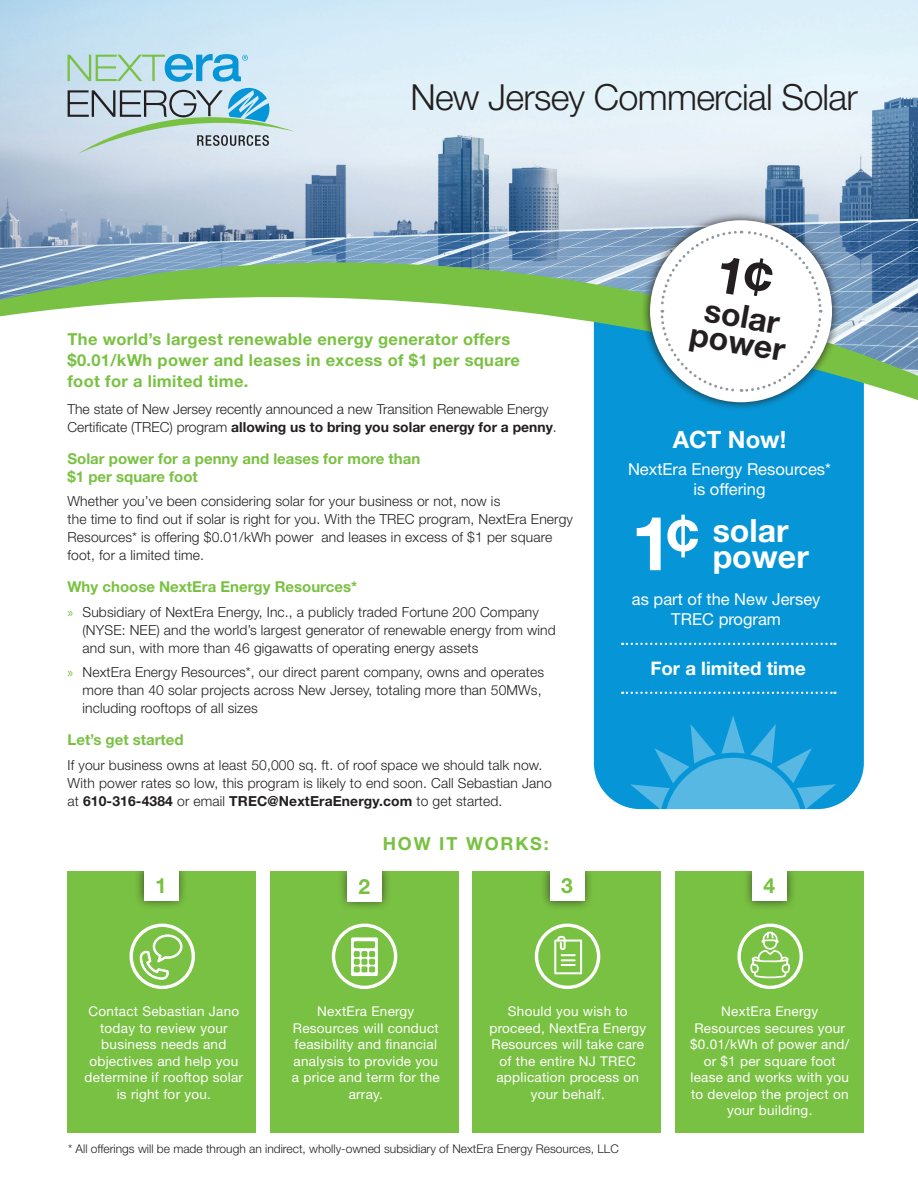
<style>
.page{position:relative;width:918px;height:1188px;background:#fff}
.page>*{position:absolute;margin:0;border:0;box-sizing:border-box;transform-origin:0 0}
.t1{font:300 36px "Helvetica Neue LT Std";letter-spacing:-.02em;color:#231f20}
.t2{font:700 32.1px/26.2px "Helvetica Neue LT Std";color:#fff}
.t3{font:700 32.1px/26.2px "Helvetica Neue LT Std";color:#231f20;text-align:center}
.t4{font:700 23.85px "Helvetica Neue LT Std";color:#fff}
.t5{font:700 21px "Helvetica Neue LT Std";color:#79c142}
.t6{font:700 18.75px "Helvetica Neue LT Std";color:#fff}
.t7{font:700 18px "Helvetica Neue LT Std";letter-spacing:.1em;color:#79c142}
.t8{font:700 16.5px/21px "Helvetica Neue LT Std";letter-spacing:.02em;color:#79c142}
.t9{font:16.5px/19.8px "Helvetica Neue LT Std";color:#fff;text-align:center}
.t10{font:700 15px/18px "Helvetica Neue LT Std";color:#79c142}
.t11{font:300 13.8px/18px "Helvetica Neue LT Std";letter-spacing:.01em;color:#231f20}
.t12{font:13.5px/16.5px "Helvetica Neue LT Std";letter-spacing:.02em;color:#fff;text-align:center}
.t13{font:300 12px "Helvetica Neue LT Std";color:#231f20}
.s1{font-weight:700}
.s2{font-family:"Myriad Pro";font-weight:400;color:#79c142}
.s3{font-size:75.15px}
.s4{font-size:58.5px}
</style>
<div class="page">
<div style="left:675px;top:871px;width:189px;height:262px;background:#79c142"></div>
<div style="left:743px;top:871px;width:54px;height:40px;background:#231f20;opacity:.75"></div>
<div style="left:752px;top:871px;width:35px;height:30px;background:#fff"></div>
<div style="left:472px;top:871px;width:190px;height:262px;background:#79c142"></div>
<div style="left:540px;top:871px;width:54px;height:40px;background:#231f20;opacity:.75"></div>
<div style="left:550px;top:871px;width:34px;height:30px;background:#fff"></div>
<div style="left:270px;top:871px;width:189px;height:262px;background:#79c142"></div>
<div style="left:338px;top:871px;width:54px;height:40px;background:#231f20;opacity:.75"></div>
<div style="left:347px;top:871px;width:35px;height:30px;background:#fff"></div>
<div style="left:68px;top:871px;width:188px;height:262px;background:#79c142"></div>
<div style="left:134px;top:871px;width:54px;height:39px;background:#231f20;opacity:.75"></div>
<div style="left:594px;top:124px;width:270px;height:685px;background:#0696d7;border-radius:46px"></div>
<svg style="left:630px;top:716px;width:206px;height:93px"></svg>
<img style="left:0;top:0;width:918px;height:262px">
<svg style="left:0;top:262px;width:918px;height:221px"></svg>
<div style="left:641px;top:211px;width:200px;height:201px;background:#231f20;opacity:.75"></div>
<div style="left:650px;top:220px;width:182px;height:182px;background:#fff;border-radius:50%"></div>
<div style="left:535px;top:924px;width:65px;height:65px;border:3px solid #fff;border-radius:50%"></div>
<svg style="left:554px;top:936px;width:28px;height:38px"></svg>
<svg style="left:140px;top:871px;width:43px;height:109px"></svg>
<div style="left:130px;top:924px;width:65px;height:65px;border:3px solid #fff;border-radius:50%"></div>
<div style="left:332px;top:924px;width:65px;height:65px;border:3px solid #fff;border-radius:50%"></div>
<svg style="left:351px;top:937px;width:27px;height:39px"></svg>
<svg style="left:741px;top:904px;width:60px;height:74px"></svg>
<div style="left:737px;top:924px;width:66px;height:65px;border:3px solid #fff;border-radius:50%"></div>
<svg style="left:622px;top:643px;width:213px;height:2px"></svg>
<svg style="left:622px;top:692px;width:213px;height:2px"></svg>
<svg style="left:68px;top:88px;width:227px;height:66px;background:#b4ccd1"></svg>
<svg style="left:68px;top:54px;width:180px;height:28px;background:#96ced6"></svg>
<svg style="left:659px;top:229px;width:164px;height:164px"></svg>
<h1 class="t1" style="left:410px;top:75px;width:449px">New Jersey Commercial Solar</h1>
<p class="t8" style="left:68px;top:328px;width:454px">The world’s largest renewable energy generator offers $0.01/kWh power and leases in excess of $1 per square foot for a limited time.</p>
<p class="t11" style="left:68px;top:400px;width:491px">The state of New Jersey recently announced a new Transition Renewable Energy<br>Certificate (TREC) program <span class="s1">allowing us to bring you solar energy for a penny</span>.</p>
<p class="t10" style="left:68px;top:449px;width:354px">Solar power for a penny and leases for more than $1 per square foot</p>
<p class="t11" style="left:68px;top:492px;width:507px">Whether you’ve been considering solar for your business or not, now is<br>the time to find out if solar is right for you. With the TREC program, NextEra Energy Resources* is offering $0.01/kWh power and leases in excess of $1 per square foot, for a limited time.</p>
<p class="t10" style="left:68px;top:577px;width:291px">Why choose NextEra Energy Resources*</p>
<p class="t11" style="left:82px;top:602px;width:475px;text-indent:-15px"><span class="s2">»</span> Subsidiary of NextEra Energy, Inc., a publicly traded Fortune 200 Company (NYSE: NEE) and the world’s largest generator of renewable energy from wind and sun, with more than 46 gigawatts of operating energy assets</p>
<p class="t11" style="left:82px;top:663px;width:463px;text-indent:-15px"><span class="s2">»</span> NextEra Energy Resources*, our direct parent company, owns and operates more than 40 solar projects across New Jersey, totaling more than 50MWs, including rooftops of all sizes</p>
<p class="t10" style="left:68px;top:730px;width:118px">Let’s get started</p>
<p class="t11" style="left:68px;top:755px;width:486px">If your business owns at least 50,000 sq. ft. of roof space we should talk now.<br>With power rates so low, this program is likely to end soon. Call Sebastian Jano at <span class="s1">610-316-4384</span> or email <span class="s1">TREC@NextEraEnergy.com</span> to get started.</p>
<h3 class="t7" style="left:383px;top:833px;width:167px">HOW IT WORKS:</h3>
<h2 class="t3" style="left:697px;top:294px;width:98px;rotate:10deg">solar power</h2>
<h3 class="t4" style="left:673px;top:424px;width:115px">ACT Now!</h3>
<p class="t9" style="left:628px;top:459px;width:205px">NextEra Energy Resources* is offering</p>
<h2 class="t2" style="left:713px;top:517px;width:98px;text-indent:-82px"><span class="s3">1</span><span class="s4">¢</span> solar power</h2>
<p class="t9" style="left:632px;top:589px;width:190px">as part of the New Jersey<br>TREC program</p>
<h3 class="t6" style="left:650px;top:657px;width:157px">For a limited time</h3>
<h3 class="t5" style="left:155px;top:872px;width:13px">1</h3>
<h3 class="t5" style="left:359px;top:873px;width:13px">2</h3>
<h3 class="t5" style="left:561px;top:873px;width:13px">3</h3>
<h3 class="t5" style="left:764px;top:873px;width:13px">4</h3>
<p class="t12" style="left:85px;top:1003px;width:160px">Contact Sebastian Jano today to review your business needs and objectives and help you determine if rooftop solar is right for you.</p>
<p class="t12" style="left:292px;top:1003px;width:149px">NextEra Energy<br>Resources will conduct feasibility and financial analysis to provide you a price and term for the array.</p>
<p class="t12" style="left:489px;top:1003px;width:158px">Should you wish to proceed, NextEra Energy<br>Resources will take care of the entire NJ TREC application process on your behalf.</p>
<p class="t12" style="left:690px;top:1003px;width:161px">NextEra Energy<br>Resources secures your $0.01/kWh of power and/ or $1 per square foot lease and works with you to develop the project on your building.</p>
<p class="t13" style="left:68px;top:1142px;width:552px">* All offerings will be made through an indirect, wholly-owned subsidiary of NextEra Energy Resources, LLC</p>
</div>
